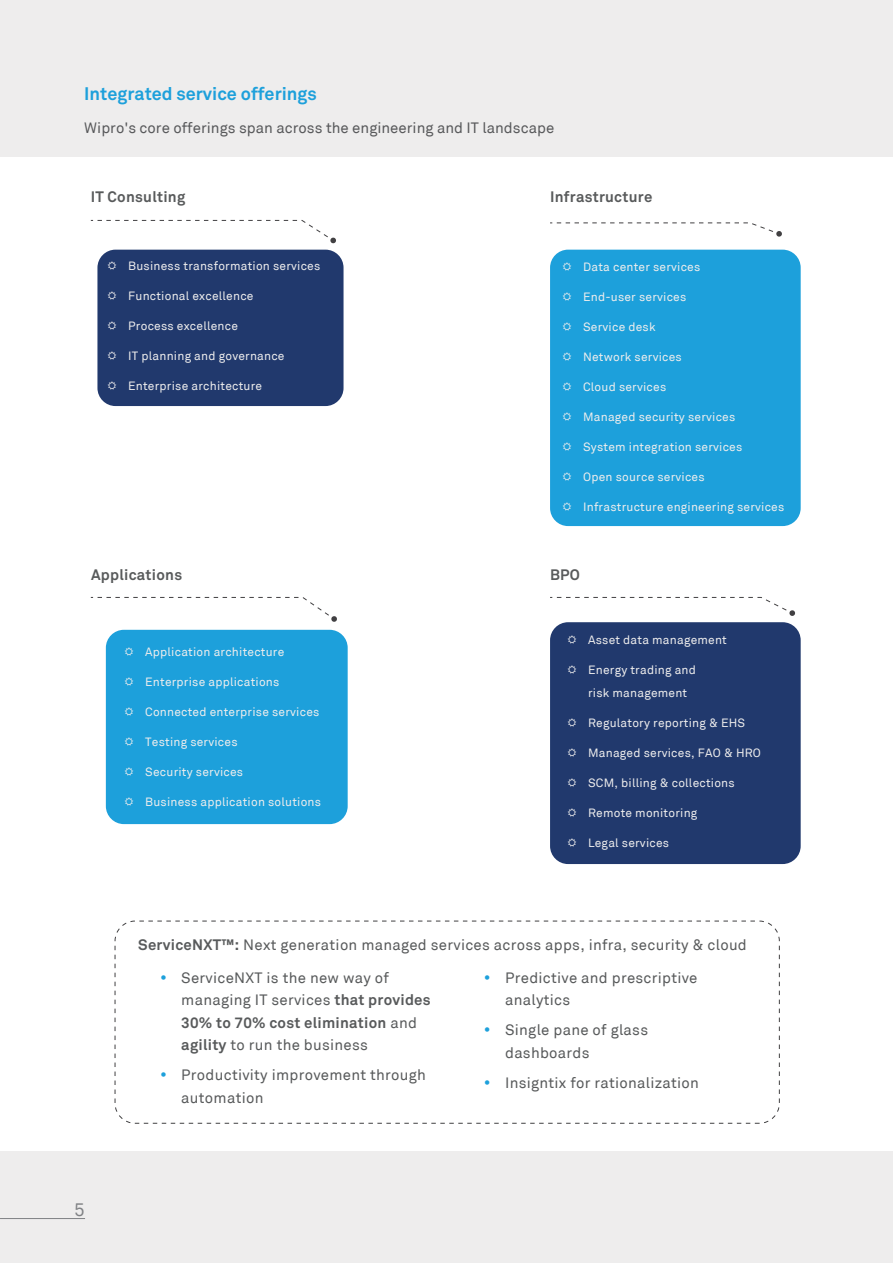
<style>
.page{position:relative;width:893px;height:1263px;background:#eeeded}
.page>*{position:absolute;margin:0;border:0;box-sizing:border-box;transform-origin:0 0}
.t1{font:700 18px "Akkurat";color:#1da0db}
.t2{font:18px "Akkurat Mono";color:#808285}
.t3{font:15px/22.5px "Akkurat";letter-spacing:.015em;color:#585a5b}
.t4{font:15px "Akkurat";color:#58595b}
.t5{font:700 15px "Akkurat";letter-spacing:.015em;color:#585a5b}
.t6{font:12px/22.5px "Akkurat";letter-spacing:.015em;color:#eeeded}
.s1{font-weight:700}
.s2{color:#1da0db}
</style>
<div class="page">
<div style="left:0;top:157px;width:893px;height:994px;background:#fff"></div>
<hr style="left:0;top:1218px;width:85px;height:1px;background:#808285">
<div style="left:550px;top:622px;width:251px;height:242px;background:#21396d;border-radius:18px"></div>
<div style="left:97px;top:250px;width:247px;height:156px;background:#21396d;border-radius:18px"></div>
<div style="left:550px;top:250px;width:251px;height:276px;background:#1da0db;border-radius:18px"></div>
<svg style="left:91px;top:220px;width:245px;height:24px"></svg>
<div style="left:106px;top:630px;width:242px;height:194px;background:#1da0db;border-radius:18px"></div>
<svg style="left:91px;top:597px;width:246px;height:25px"></svg>
<svg style="left:550px;top:597px;width:245px;height:19px"></svg>
<svg style="left:550px;top:222px;width:232px;height:15px"></svg>
<div style="left:115px;top:921px;width:665px;height:202px;border:1px dashed #414042;border-radius:20px"></div>
<h1 class="t1" style="left:84px;top:82px;width:234px">Integrated service offerings</h1>
<p class="t4" style="left:84px;top:119px;width:471px">Wipro's core offerings span across the engineering and IT landscape</p>
<p class="t5" style="left:91px;top:188px;width:96px">IT Consulting</p>
<p class="t6" style="left:128px;top:255px;width:194px">Business transformation services</p>
<p class="t6" style="left:128px;top:285px;width:127px">Functional excellence</p>
<p class="t6" style="left:128px;top:315px;width:111px">Process excellence</p>
<p class="t6" style="left:128px;top:345px;width:158px">IT planning and governance</p>
<p class="t6" style="left:128px;top:375px;width:135px">Enterprise architecture</p>
<p class="t5" style="left:91px;top:565px;width:93px">Applications</p>
<p class="t6" style="left:145px;top:641px;width:141px">Application architecture</p>
<p class="t6" style="left:145px;top:671px;width:136px">Enterprise applications</p>
<p class="t6" style="left:145px;top:701px;width:176px">Connected enterprise services</p>
<p class="t6" style="left:145px;top:731px;width:94px">Testing services</p>
<p class="t6" style="left:145px;top:761px;width:99px">Security services</p>
<p class="t6" style="left:145px;top:791px;width:177px">Business application solutions</p>
<p class="t5" style="left:550px;top:188px;width:104px">Infrastructure</p>
<p class="t6" style="left:583px;top:256px;width:119px">Data center services</p>
<p class="t6" style="left:583px;top:286px;width:105px">End-user services</p>
<p class="t6" style="left:583px;top:316px;width:74px">Service desk</p>
<p class="t6" style="left:583px;top:346px;width:100px">Network services</p>
<p class="t6" style="left:583px;top:376px;width:85px">Cloud services</p>
<p class="t6" style="left:583px;top:406px;width:154px">Managed security services</p>
<p class="t6" style="left:583px;top:436px;width:161px">System integration services</p>
<p class="t6" style="left:583px;top:466px;width:123px">Open source services</p>
<p class="t6" style="left:583px;top:496px;width:203px">Infrastructure engineering services</p>
<p class="t5" style="left:550px;top:565px;width:31px">BPO</p>
<p class="t6" style="left:588px;top:629px;width:140px">Asset data management</p>
<p class="t6" style="left:588px;top:659px;width:109px">Energy trading and risk management</p>
<p class="t6" style="left:588px;top:711px;width:159px">Regulatory reporting &amp; EHS</p>
<p class="t6" style="left:588px;top:741px;width:174px">Managed services, FAO &amp; HRO</p>
<p class="t6" style="left:588px;top:771px;width:148px">SCM, billing &amp; collections</p>
<p class="t6" style="left:588px;top:801px;width:111px">Remote monitoring</p>
<p class="t6" style="left:588px;top:831px;width:83px">Legal services</p>
<h1 class="t2" style="left:74px;top:1199px;width:13px">5</h1>
<p class="t3" style="left:138px;top:934px;width:610px"><span class="s1">ServiceNXT™:</span> Next generation managed services across apps, infra, security &amp; cloud</p>
<p class="t3" style="left:181px;top:966px;width:251px;text-indent:-21px"><span class="s2">•</span> ServiceNXT is the new way of managing IT services <span class="s1">that provides<br>30% to 70% cost elimination</span> and <span class="s1">agility</span> to run the business</p>
<p class="t3" style="left:181px;top:1064px;width:246px;text-indent:-21px"><span class="s2">•</span> Productivity improvement through automation</p>
<p class="t3" style="left:505px;top:966px;width:194px;text-indent:-21px"><span class="s2">•</span> Predictive and prescriptive analytics</p>
<p class="t3" style="left:505px;top:1019px;width:145px;text-indent:-21px"><span class="s2">•</span> Single pane of glass dashboards</p>
<p class="t3" style="left:484px;top:1071px;width:217px"><span class="s2">•</span> Insigntix for rationalization</p>
</div>
